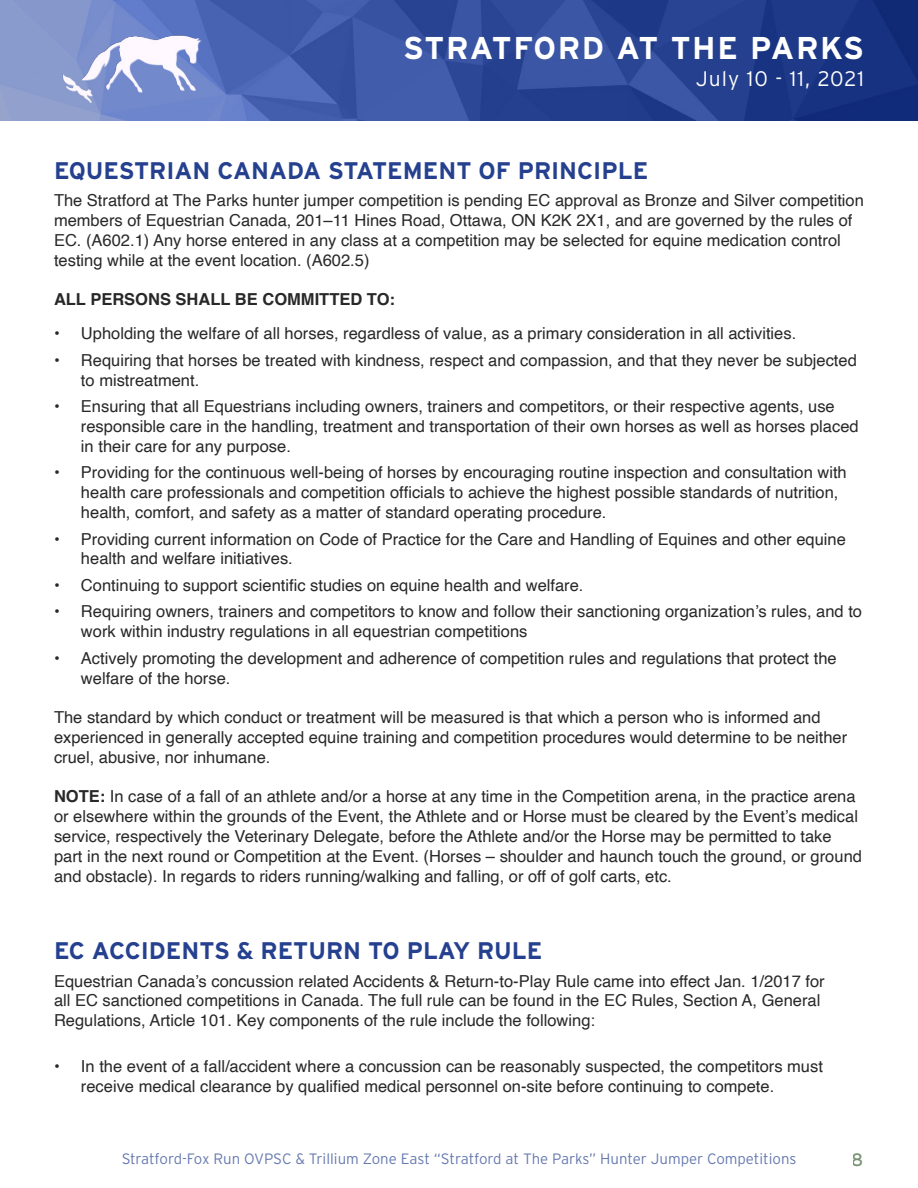
<style>
.page{position:relative;width:918px;height:1188px;background:#fff}
.page>*{position:absolute;margin:0;border:0;box-sizing:border-box;transform-origin:0 0}
.t1{font:700 31.5px "Interstate";letter-spacing:.05em;color:#fff}
.t2{font:700 24px "Interstate";color:#25408f}
.t3{font:300 21px "Interstate";letter-spacing:.05em;color:#fff}
.t4{font:18px "Interstate";color:#3f6238}
.t5{font:16.5px/19.8px "Helvetica";color:#282828}
.t6{font:700 16.5px "Helvetica";color:#282828}
.t7{font:300 15px "Interstate";color:#25408f}
.s1{font-weight:700}
</style>
<div class="page">
<svg style="left:0;top:0;width:918px;height:120px;background:#39529f"></svg>
<img style="left:54px;top:27px;width:156px;height:80px">
<h1 class="t1" style="left:403px;top:31px;width:462px">STRATFORD AT THE PARKS</h1>
<p class="t3" style="left:696px;top:67px;width:170px">July 10 - 11, 2021</p>
<h2 class="t2" style="left:54px;top:157px;width:596px">EQUESTRIAN CANADA STATEMENT OF PRINCIPLE</h2>
<p class="t5" style="left:54px;top:191px;width:811px">The Stratford at The Parks hunter jumper competition is pending EC approval as Bronze and Silver competition members of Equestrian Canada, 201–11 Hines Road, Ottawa, ON K2K 2X1, and are governed by the rules of EC. (A602.1) Any horse entered in any class at a competition may be selected for equine medication control testing while at the event location. (A602.5)</p>
<p class="t6" style="left:54px;top:286px;width:343px">ALL PERSONS SHALL BE COMMITTED TO:</p>
<p class="t5" style="left:54px;top:324px;width:744px">• Upholding the welfare of all horses, regardless of value, as a primary consideration in all activities.</p>
<p class="t5" style="left:81px;top:351px;width:777px;text-indent:-27px">• Requiring that horses be treated with kindness, respect and compassion, and that they never be subjected to mistreatment.</p>
<p class="t5" style="left:81px;top:397px;width:779px;text-indent:-27px">• Ensuring that all Equestrians including owners, trainers and competitors, or their respective agents, use responsible care in the handling, treatment and transportation of their own horses as well as horses placed in their care for any purpose.</p>
<p class="t5" style="left:81px;top:463px;width:767px;text-indent:-27px">• Providing for the continuous well-being of horses by encouraging routine inspection and consultation with health care professionals and competition officials to achieve the highest possible standards of nutrition, health, comfort, and safety as a matter of standard operating procedure.</p>
<p class="t5" style="left:81px;top:529px;width:766px;text-indent:-27px">• Providing current information on Code of Practice for the Care and Handling of Equines and other equine health and welfare initiatives.</p>
<p class="t5" style="left:54px;top:576px;width:531px">• Continuing to support scientific studies on equine health and welfare.</p>
<p class="t5" style="left:81px;top:602px;width:783px;text-indent:-27px">• Requiring owners, trainers and competitors to know and follow their sanctioning organization’s rules, and to work within industry regulations in all equestrian competitions</p>
<p class="t5" style="left:81px;top:649px;width:757px;text-indent:-27px">• Actively promoting the development and adherence of competition rules and regulations that protect the welfare of the horse.</p>
<p class="t5" style="left:54px;top:708px;width:795px">The standard by which conduct or treatment will be measured is that which a person who is informed and experienced in generally accepted equine training and competition procedures would determine to be neither cruel, abusive, nor inhumane.</p>
<p class="t5" style="left:54px;top:787px;width:810px"><span class="s1">NOTE:</span> In case of a fall of an athlete and/or a horse at any time in the Competition arena, in the practice arena or elsewhere within the grounds of the Event, the Athlete and or Horse must be cleared by the Event’s medical service, respectively the Veterinary Delegate, before the Athlete and/or the Horse may be permitted to take part in the next round or Competition at the Event. (Horses – shoulder and haunch touch the ground, or ground and obstacle). In regards to riders running/walking and falling, or off of golf carts, etc.</p>
<h2 class="t2" style="left:54px;top:937px;width:490px">EC ACCIDENTS &amp; RETURN TO PLAY RULE</h2>
<p class="t5" style="left:54px;top:971px;width:772px">Equestrian Canada’s concussion related Accidents &amp; Return-to-Play Rule came into effect Jan. 1/2017 for all EC sanctioned competitions in Canada. The full rule can be found in the EC Rules, Section A, General<br>Regulations, Article 101. Key components of the rule include the following:</p>
<p class="t5" style="left:81px;top:1057px;width:743px;text-indent:-27px">• In the event of a fall/accident where a concussion can be reasonably suspected, the competitors must receive medical clearance by qualified medical personnel on-site before continuing to compete.</p>
<p class="t7" style="left:121px;top:1150px;width:677px">Stratford-Fox Run OVPSC &amp; Trillium Zone East “Stratford at The Parks” Hunter Jumper Competitions</p>
<p class="t4" style="left:852px;top:1150px;width:14px">8</p>
</div>
